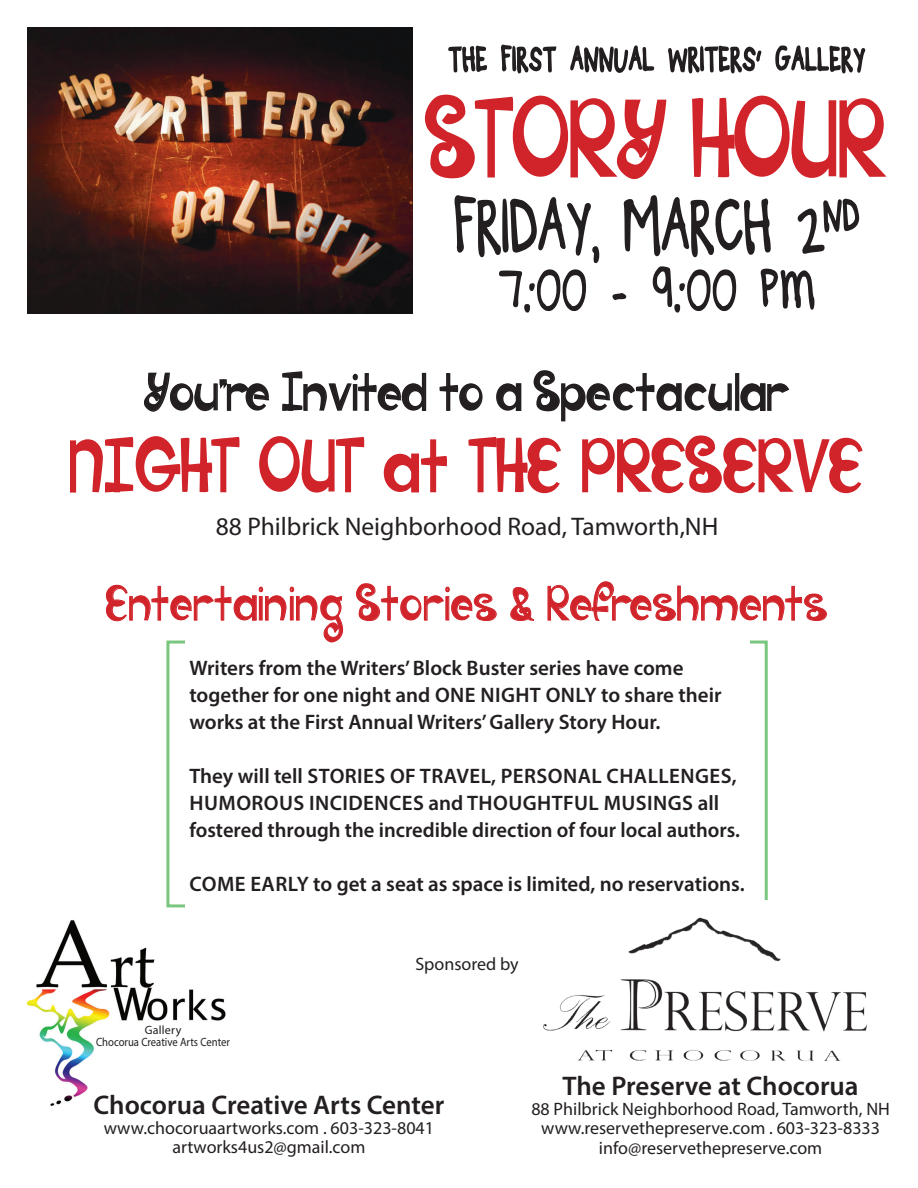
<style>
.page{position:relative;width:918px;height:1188px;background:#fff}
.page>*{position:absolute;margin:0;border:0;box-sizing:border-box;transform-origin:0 0}
.t1{font:108px "Groovy Baby";letter-spacing:.01em;color:#d1232a;scale:.75 1}
.t2{font:81px "Brooke Shappell 8";letter-spacing:.04em;color:#231f20;scale:.75 1}
.t3{font:73.2px "Groovy Baby";letter-spacing:.03em;color:#d1232a;scale:.8 1}
.t4{font:66px "Brooke Shappell 8";color:#231f20;scale:.75 1}
.t5{font:52.5px "Groovy Baby";letter-spacing:.02em;color:#231f20;scale:.8 1}
.t6{font:48.75px "Groovy Baby";letter-spacing:.02em;color:#d1232a;scale:.8 1}
.t7{font:600 27px "Myriad Pro";color:#231f20}
.t8{font:25.5px "Myriad Pro";color:#231f20}
.t9{font:600 21px/27px "Myriad Pro";color:#231f20}
.t10{font:600 21px/27px "Myriad Pro";letter-spacing:.02em;color:#231f20}
.t11{font:18px/19.5px "Myriad Pro";color:#231f20;text-align:center}
.t12{font:12px/12px "Myriad Pro";color:#231f20;text-align:center}
</style>
<div class="page">
<img style="left:26px;top:920px;width:200px;height:186px">
<div style="left:185px;top:619px;width:564px;height:310px;background:#fff"></div>
<svg style="left:106px;top:585px;width:238px;height:58px"></svg>
<svg style="left:356px;top:583px;width:141px;height:38px"></svg>
<svg style="left:510px;top:587px;width:25px;height:34px"></svg>
<svg style="left:547px;top:581px;width:280px;height:40px"></svg>
<svg style="left:69px;top:44px;width:817px;height:450px"></svg>
<img style="left:27px;top:27px;width:386px;height:286px">
<img style="left:543px;top:917px;width:325px;height:144px">
<h1 class="t1" style="left:427px;top:75px;width:549px">STORY HOUR</h1>
<h2 class="t2" style="left:455px;top:194px;width:539px">FRIDAY, MARCH 2<sup>ND</sup></h2>
<h3 class="t4" style="left:500px;top:258px;width:420px">7:00 - 9:00 PM</h3>
<h3 class="t5" style="left:145px;top:361px;width:808px">You”re Invited to a Spectacular</h3>
<h3 class="t3" style="left:71px;top:422px;width:992px">Night Out at The Preserve</h3>
<p class="t8" style="left:216px;top:510px;width:504px">88 Philbrick Neighborhood Road, Tamworth,NH</p>
<h3 class="t6" style="left:107px;top:574px;width:903px">Entertaining Stories &amp; Refreshments</h3>
<p class="t9" style="left:189px;top:654px;width:534px">Writers from the Writers’ Block Buster series have come together for one night and one night only to share their works at the First Annual Writers’ Gallery Story Hour.</p>
<p class="t10" style="left:189px;top:762px;width:552px">They will tell stories of travel, personal challenges, humorous incidences and thoughtful musings all fostered through the incredible direction of four local authors.</p>
<p class="t9" style="left:190px;top:870px;width:557px">Come early to get a seat as space is limited, no reservations.</p>
<p class="t11" style="left:415px;top:954px;width:105px">Sponsored by</p>
<p class="t12" style="left:96px;top:1024px;width:135px">Gallery<br>Chocorua Creative Arts Center</p>
<p class="t7" style="left:93px;top:1088px;width:352px">Chocorua Creative Arts Center</p>
<p class="t11" style="left:104px;top:1118px;width:332px">www.chocoruaartworks.com . 603-323-8041 artworks4us2@gmail.com</p>
<p class="t7" style="left:563px;top:1069px;width:298px">The Preserve at Chocorua</p>
<p class="t11" style="left:531px;top:1099px;width:360px">88 Philbrick Neighborhood Road, Tamworth, NH www.reservethepreserve.com . 603-323-8333 info@reservethepreserve.com</p>
</div>
